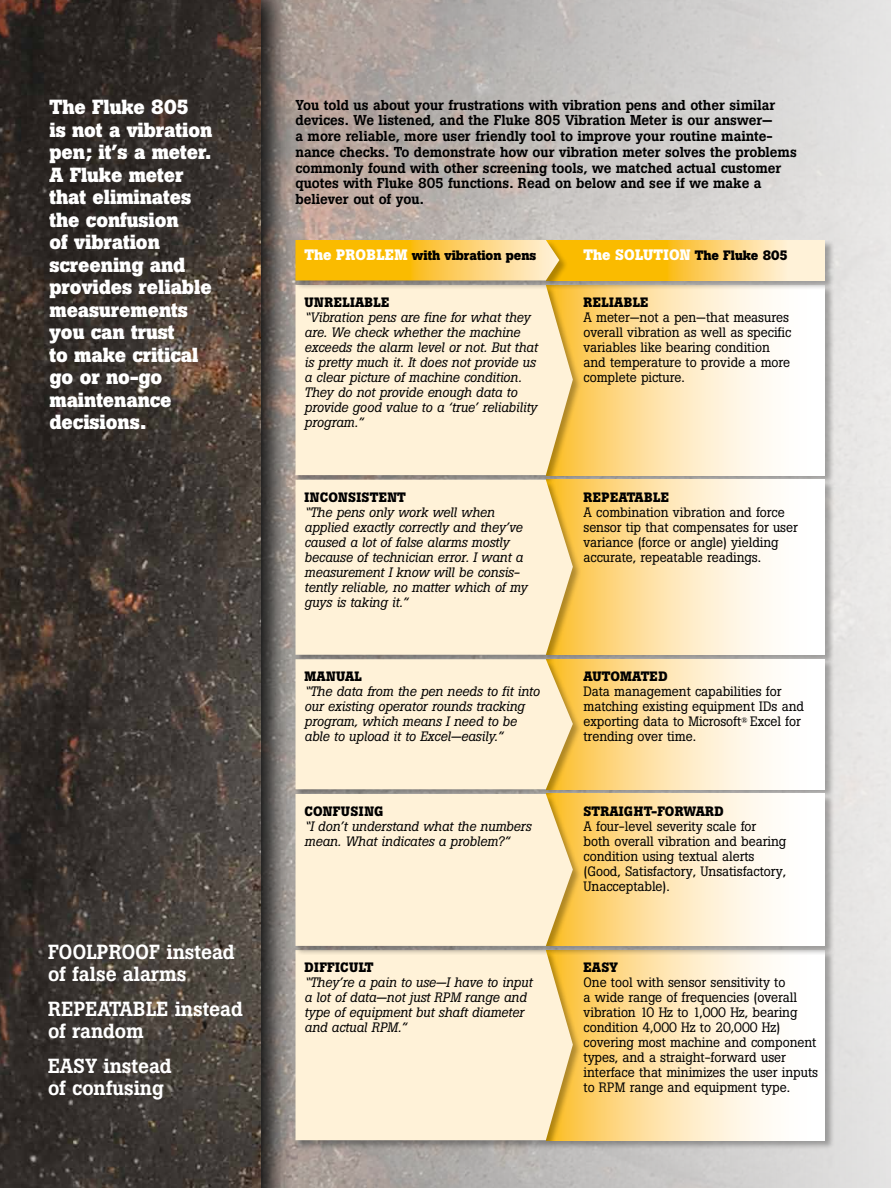
<style>
.page{position:relative;width:891px;height:1188px;background:#fff}
.page>*{position:absolute;margin:0;border:0;box-sizing:border-box;transform-origin:0 0}
.t1{font:700 20.25px/22.5px "Boton";letter-spacing:-.005em;color:#fff}
.t2{font:500 20.25px/22.5px "Boton";letter-spacing:-.005em;color:#fff}
.t3{font:700 15px "Boton";letter-spacing:.015em;color:#fff}
.t4{font:500 14.25px/15.8px "Boton";letter-spacing:-.005em;color:#000}
.t5{font:13.5px/15px "Boton";letter-spacing:-.005em;color:#000}
.t6{font:italic 13.5px/15px "Boton";letter-spacing:-.005em;color:#000}
.t7{font:700 13.5px "Boton";letter-spacing:.015em;color:#000}
</style>
<div class="page">
<img style="left:293px;top:0;width:598px;height:1188px">
<div style="left:0;top:0;width:293px;height:1188px;background:#000;opacity:.9"></div>
<img style="left:0;top:0;width:260px;height:1188px">
<div style="left:546px;top:284px;width:289px;height:201px;background:#000;opacity:.3"></div>
<svg style="left:582px;top:290px;width:243px;height:185px"></svg>
<div style="left:546px;top:239px;width:289px;height:51px;background:#000;opacity:.3"></div>
<svg style="left:568px;top:240px;width:257px;height:40px;background:#fccf5a"></svg>
<div style="left:546px;top:479px;width:289px;height:185px;background:#000;opacity:.3"></div>
<svg style="left:582px;top:480px;width:243px;height:175px"></svg>
<div style="left:546px;top:659px;width:289px;height:140px;background:#000;opacity:.3"></div>
<svg style="left:582px;top:659px;width:243px;height:130px"></svg>
<div style="left:546px;top:950px;width:289px;height:200px;background:#000;opacity:.3"></div>
<svg style="left:582px;top:955px;width:243px;height:185px"></svg>
<div style="left:546px;top:793px;width:289px;height:162px;background:#000;opacity:.3"></div>
<svg style="left:582px;top:794px;width:243px;height:152px"></svg>
<div style="left:295px;top:284px;width:287px;height:201px;background:#000;opacity:.3"></div>
<div style="left:296px;top:285px;width:277px;height:190px;background:#fff2d8"></div>
<div style="left:295px;top:239px;width:273px;height:51px;background:#000;opacity:.3"></div>
<svg style="left:296px;top:240px;width:263px;height:40px;background:#fac842"></svg>
<div style="left:295px;top:950px;width:287px;height:200px;background:#000;opacity:.3"></div>
<div style="left:296px;top:955px;width:277px;height:185px;background:#fff2d8"></div>
<div style="left:295px;top:479px;width:287px;height:185px;background:#000;opacity:.3"></div>
<div style="left:296px;top:480px;width:277px;height:175px;background:#fff2d8"></div>
<div style="left:295px;top:659px;width:287px;height:140px;background:#000;opacity:.3"></div>
<div style="left:295px;top:793px;width:287px;height:162px;background:#000;opacity:.3"></div>
<svg style="left:296px;top:659px;width:277px;height:287px;background:#fbedce"></svg>
<h1 class="t1" style="left:49px;top:96px;width:164px">The Fluke 805<br>is not a vibration pen; it’s a meter.<br>A Fluke meter that eliminates the confusion<br>of vibration screening and provides reliable measurements you can trust<br>to make critical go or no-go maintenance decisions.</h1>
<h1 class="t2" style="left:48px;top:940px;width:188px">Foolproof instead of false alarms</h1>
<h1 class="t2" style="left:48px;top:997px;width:196px">Repeatable instead of random</h1>
<h1 class="t2" style="left:48px;top:1054px;width:125px">Easy instead of confusing</h1>
<p class="t4" style="left:296px;top:97px;width:503px">You told us about your frustrations with vibration pens and other similar devices. We listened, and the Fluke 805 Vibration Meter is our answer—<br>a more reliable, more user friendly tool to improve your routine mainte&shy;nance checks. To demonstrate how our vibration meter solves the problems commonly found with other screening tools, we matched actual customer quotes with Fluke 805 functions. Read on below and see if we make a believer out of you.</p>
<p class="t3" style="left:304px;top:246px;width:44px">The PROBLEM</p>
<p class="t7" style="left:412px;top:248px;width:126px">with vibration pens</p>
<p class="t3" style="left:584px;top:246px;width:52px">The SOLU</p>
<p class="t3" style="left:654px;top:246px;width:20px">TION</p>
<p class="t7" style="left:695px;top:248px;width:95px">The Fluke 805</p>
<p class="t7" style="left:304px;top:294px;width:86px">Unreliable</p>
<p class="t6" style="left:304px;top:310px;width:235px">“Vibration pens are fine for what they are. We check whether the machine exceeds the alarm level or not. But that is pretty much it. It does not provide us a clear picture of machine condition.<br>They do not provide enough data to provide good value to a ‘true’ reliability program.”</p>
<p class="t7" style="left:583px;top:294px;width:66px">Reliable</p>
<p class="t5" style="left:583px;top:310px;width:209px">A meter—not a pen—that measures overall vibration as well as specific variables like bearing condition and temperature to provide a more complete picture.</p>
<p class="t7" style="left:304px;top:489px;width:99px">Inconsistent</p>
<p class="t6" style="left:305px;top:505px;width:224px">“The pens only work well when applied exactly correctly and they’ve caused a lot of false alarms mostly because of technician error. I want a measurement I know will be consis&shy;tently reliable, no matter which of my guys is taking it.”</p>
<p class="t7" style="left:305px;top:669px;width:59px">Manual</p>
<p class="t6" style="left:305px;top:684px;width:237px">“The data from the pen needs to fit into our existing operator rounds tracking program, which means I need to be able to upload it to Excel—easily.”</p>
<p class="t7" style="left:305px;top:803px;width:80px">Confusing</p>
<p class="t6" style="left:305px;top:819px;width:228px">“I don’t understand what the numbers mean. What indicates a problem?”</p>
<p class="t7" style="left:305px;top:960px;width:66px">Difficult</p>
<p class="t6" style="left:305px;top:975px;width:229px">“They’re a pain to use—I have to input a lot of data—not just RPM range and type of equipment but shaft diameter and actual RPM.”</p>
<p class="t7" style="left:584px;top:489px;width:87px">Repeatable</p>
<p class="t5" style="left:584px;top:504px;width:216px">A combination vibration and force sensor tip that compensates for user variance (force or angle) yielding accurate, repeatable readings.</p>
<p class="t7" style="left:584px;top:669px;width:86px">Automated</p>
<p class="t5" style="left:583px;top:684px;width:222px">Data management capabilities for matching existing equipment IDs and exporting data to Microsoft<sup>®</sup> Excel for trending over time.</p>
<p class="t7" style="left:584px;top:803px;width:142px">Straight-forward</p>
<p class="t5" style="left:584px;top:819px;width:204px">A four-level severity scale for both overall vibration and bearing condition using textual alerts (Good, Satisfactory, Unsatisfactory,<br>Unacceptable).</p>
<p class="t7" style="left:584px;top:960px;width:36px">Easy</p>
<p class="t5" style="left:584px;top:975px;width:236px">One tool with sensor sensitivity to<br>a wide range of frequencies (overall vibration 10 Hz to 1,000 Hz, bearing condition 4,000 Hz to 20,000 Hz) covering most machine and component types, and a straight-forward user interface that minimizes the user inputs to RPM range and equipment type.</p>
</div>
